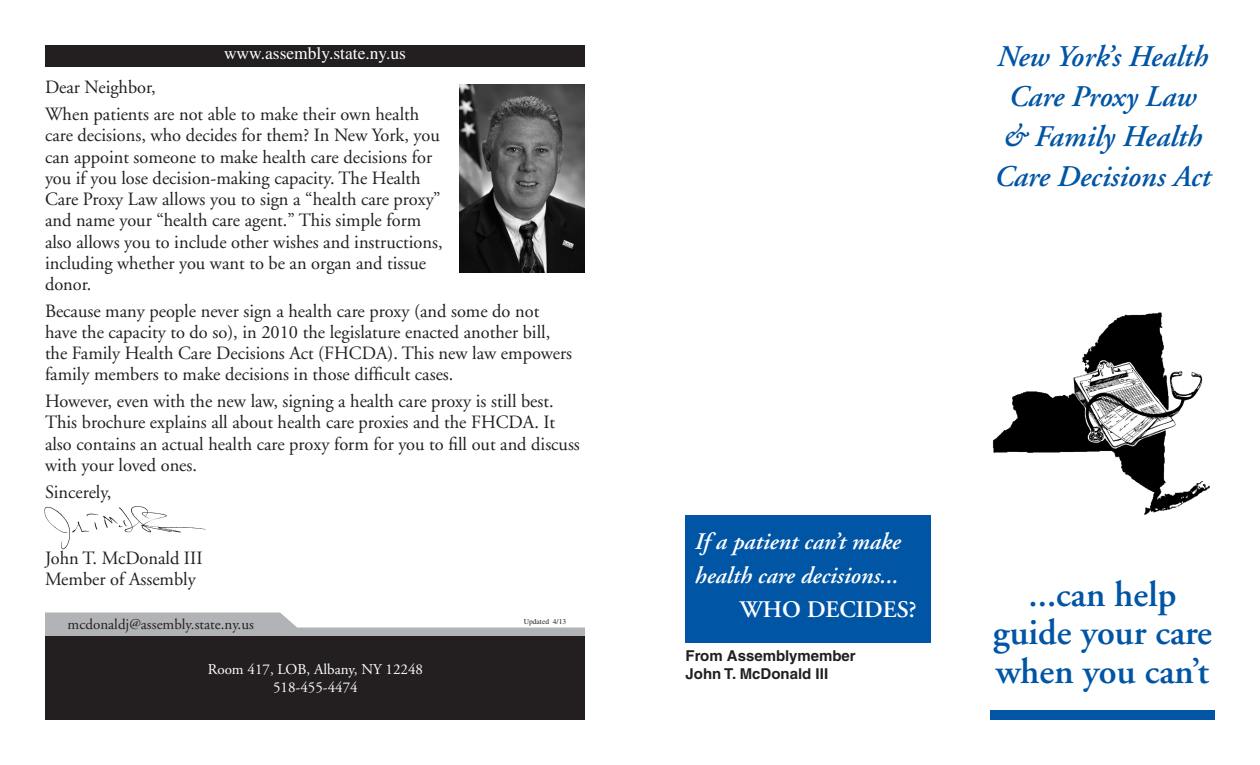
<style>
.page{position:relative;width:1260px;height:765px;background:#fff}
.page>*{position:absolute;margin:0;border:0;box-sizing:border-box;transform-origin:0 0}
.t1{font:600 36.25px/38.8px "Adobe Garamond";color:#0155a5;text-align:center}
.t2{font:italic 600 30px/40px "Adobe Garamond";color:#0155a5;text-align:center}
.t3{font:italic 600 23.75px/33.8px "Adobe Garamond";color:#fff}
.t4{font:600 23.75px "Adobe Garamond";color:#fff}
.Body{font:18.75px/21.2px "Adobe Garamond";color:#231f20}
.t5{font:17.5px "Times";color:#fff}
.t6{font:15px "Adobe Garamond";color:#fff}
.t7{font:700 15px "Helvetica";color:#231f20}
.Body_text{font:15px "Adobe Garamond";color:#231f20}
.t8{font:7.5px "Times";color:#231f20}
</style>
<div class="page">
<div style="left:45px;top:45px;width:540px;height:21px;background:#231f20"></div>
<div style="left:990px;top:710px;width:225px;height:10px;background:#0155a5"></div>
<img style="left:993px;top:312px;width:217px;height:204px">
<div style="left:686px;top:515px;width:245px;height:128px;background:#0155a5"></div>
<svg style="left:45px;top:612px;width:540px;height:25px;fill:#b2b3b7"></svg>
<div style="left:45px;top:637px;width:540px;height:83px;background:#231f20"></div>
<img style="left:459px;top:85px;width:126px;height:188px">
<img style="left:44px;top:506px;width:162px;height:44px">
<p class="t5" style="left:224px;top:43px;width:183px">www.assembly.state.ny.us</p>
<p class="Body" style="left:45px;top:77px;width:112px">Dear Neighbor,</p>
<p class="Body" style="left:45px;top:104px;width:399px">When patients are not able to make their own health care decisions, who decides for them? In New York, you can appoint someone to make health care decisions for you if you lose decision-making capacity. The Health Care Proxy Law allows you to sign a “health care proxy” and name your “health care agent.” This simple form also allows you to include other wishes and instructions, including whether you want to be an organ and tissue donor.</p>
<p class="Body" style="left:45px;top:301px;width:529px">Because many people never sign a health care proxy (and some do not have the capacity to do so), in 2010 the legislature enacted another bill, the Family Health Care Decisions Act (FHCDA). This new law empowers family members to make decisions in those difficult cases.</p>
<p class="Body" style="left:45px;top:391px;width:536px">However, even with the new law, signing a health care proxy is still best.<br>This brochure explains all about health care proxies and the FHCDA. It also contains an actual health care proxy form for you to fill out and discuss with your loved ones.</p>
<p class="Body" style="left:45px;top:481px;width:68px">Sincerely,</p>
<p class="Body" style="left:45px;top:548px;width:159px">John T. McDonald III</p>
<p class="Body" style="left:45px;top:569px;width:152px">Member of Assembly</p>
<p class="Body_text" style="left:68px;top:616px;width:188px">mcdonaldj@assembly.state.ny.us</p>
<p class="t6" style="left:208px;top:661px;width:217px">Room 417, LOB, Albany, NY 12248</p>
<p class="t6" style="left:273px;top:679px;width:86px">518-455-4474</p>
<p class="t8" style="left:524px;top:617px;width:44px">Updated 4/13</p>
<p class="t2" style="left:994px;top:38px;width:218px">New York’s Health<br>Care Proxy Law &amp; Family Health<br>Care Decisions Act</p>
<p class="t3" style="left:695px;top:526px;width:207px">If a patient can’t make health care decisions...</p>
<p class="t4" style="left:740px;top:596px;width:178px">WHO DECIDES?</p>
<p class="t7" style="left:686px;top:647px;width:172px">From Assemblymember</p>
<p class="t7" style="left:686px;top:665px;width:144px">John T. McDonald III</p>
<h1 class="t1" style="left:993px;top:576px;width:221px">...can help guide your care when you can’t</h1>
</div>
